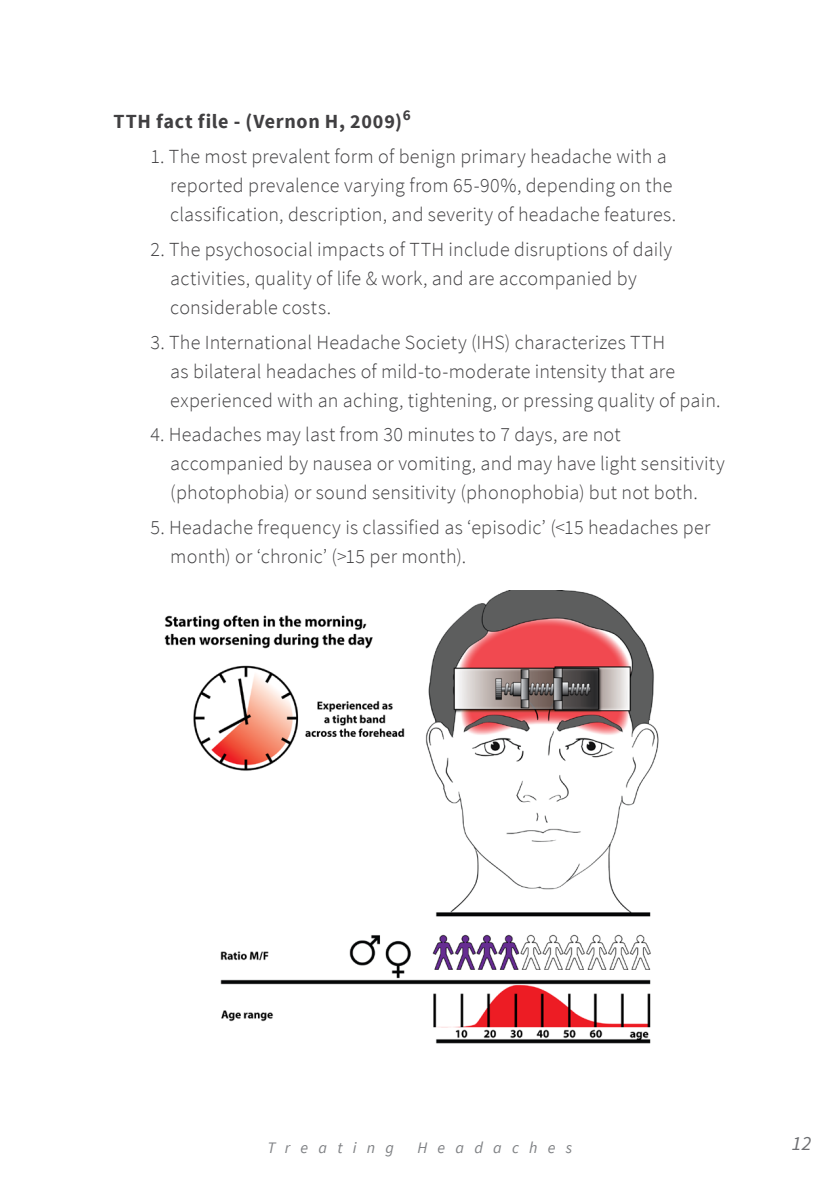
<style>
.page{position:relative;width:840px;height:1191px;background:#fff}
.page>*{position:absolute;margin:0;border:0;box-sizing:border-box;transform-origin:0 0}
.t1{font:300 20px/29px "Source Sans Pro";letter-spacing:.01em;color:#414042}
.t2{font:700 20px "Source Sans Pro";letter-spacing:.03em;color:#414042}
.t3{font:italic 20px "Source Sans Pro";color:#6d6e71}
.t4{font:italic 16px "Source Sans Pro";letter-spacing:.64em;color:#808285}
</style>
<div class="page">
<img style="left:164px;top:590px;width:495px;height:454px">
<p class="t2" style="left:113px;top:109px;width:298px">TTH fact file - (Vernon H, 2009)<sup>6</sup></p>
<p class="t1" style="left:170px;top:141px;width:507px;text-indent:-20px">1. The most prevalent form of benign primary headache with a reported prevalence varying from 65-90%, depending on the classification, description, and severity of headache features.</p>
<p class="t1" style="left:170px;top:234px;width:503px;text-indent:-20px">2. The psychosocial impacts of TTH include disruptions of daily activities, quality of life &amp; work, and are accompanied by considerable costs.</p>
<p class="t1" style="left:170px;top:327px;width:551px;text-indent:-20px">3. The International Headache Society (IHS) characterizes TTH<br>as bilateral headaches of mild-to-moderate intensity that are experienced with an aching, tightening, or pressing quality of pain.</p>
<p class="t1" style="left:170px;top:419px;width:556px;text-indent:-20px">4. Headaches may last from 30 minutes to 7 days, are not accompanied by nausea or vomiting, and may have light sensitivity (photophobia) or sound sensitivity (phonophobia) but not both.</p>
<p class="t1" style="left:170px;top:512px;width:541px;text-indent:-20px">5. Headache frequency is classified as ‘episodic’ (&lt;15 headaches per month) or ‘chronic’ (&gt;15 per month).</p>
<p class="t4" style="left:267px;top:1137px;width:128px">Treating</p>
<p class="t4" style="left:417px;top:1137px;width:156px">Headaches</p>
<p class="t3" style="left:791px;top:1130px;width:21px">12</p>
</div>
